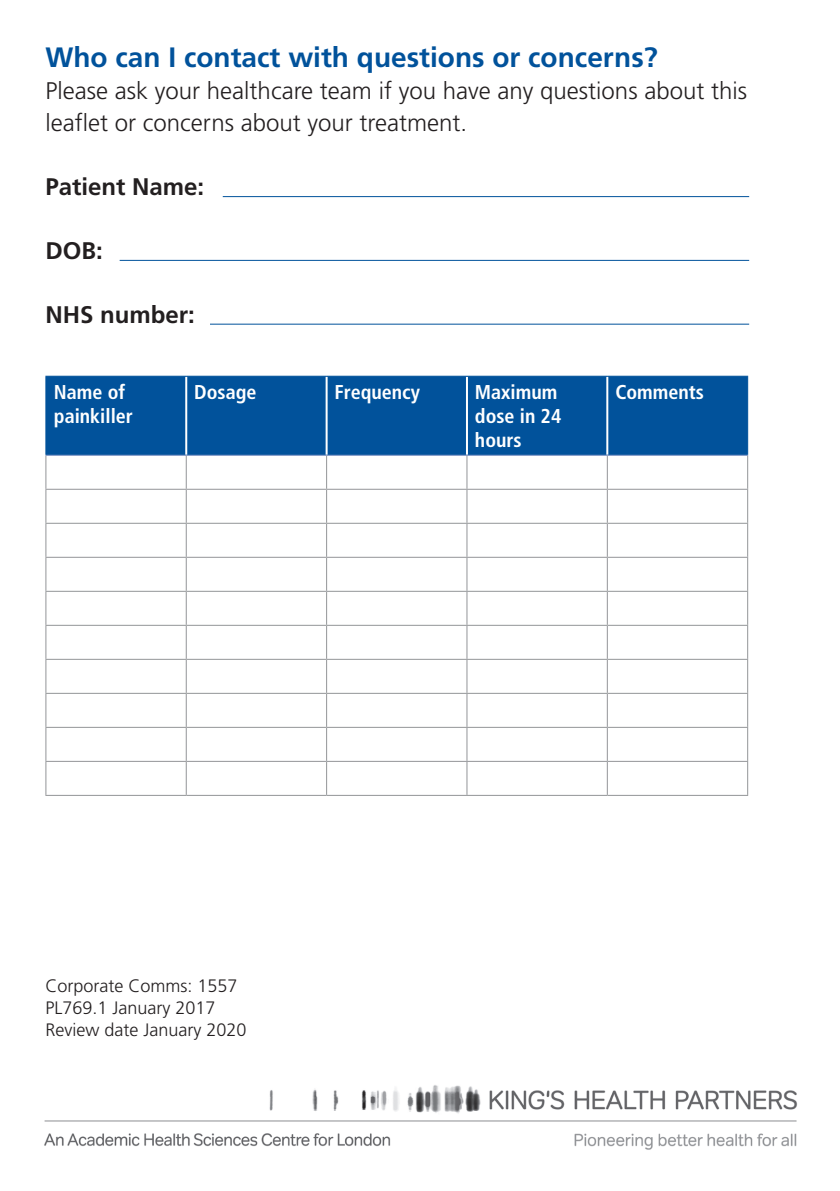
<style>
.page{position:relative;width:840px;height:1191px;background:#fff}
.page>*{position:absolute;margin:0;border:0;box-sizing:border-box;transform-origin:0 0}
.t1{font:700 28px "Frutiger";color:#01529b}
.t2{font:300 24px/32px "Frutiger";color:#231f20}
.t3{font:700 24px "Frutiger";color:#231f20}
.t4{font:700 condensed 20px/24px "Frutiger";color:#fff}
.t5{font:300 18px/21.6px "Frutiger";color:#231f20}
</style>
<div class="page">
<img style="left:44px;top:1085px;width:753px;height:65px">
<div style="left:46px;top:377px;width:700px;height:78px;background:#01529b"></div>
<hr style="left:185px;top:377px;width:2px;height:78px;background:#fff">
<hr style="left:325px;top:377px;width:2px;height:78px;background:#fff">
<hr style="left:465px;top:377px;width:2px;height:78px;background:#fff">
<hr style="left:606px;top:377px;width:2px;height:78px;background:#fff">
<hr style="left:45px;top:376px;width:141px;height:1px;background:#01529b">
<hr style="left:45px;top:377px;width:1px;height:78px;background:#01529b">
<hr style="left:186px;top:376px;width:140px;height:1px;background:#01529b">
<hr style="left:326px;top:376px;width:140px;height:1px;background:#01529b">
<hr style="left:466px;top:376px;width:141px;height:1px;background:#01529b">
<hr style="left:607px;top:376px;width:140px;height:1px;background:#01529b">
<hr style="left:746px;top:377px;width:1px;height:78px;background:#01529b">
<hr style="left:45px;top:455px;width:141px;height:1px;background:#7b91c4">
<hr style="left:186px;top:455px;width:140px;height:1px;background:#7b91c4">
<hr style="left:326px;top:455px;width:140px;height:1px;background:#7b91c4">
<hr style="left:466px;top:455px;width:141px;height:1px;background:#7b91c4">
<hr style="left:607px;top:455px;width:140px;height:1px;background:#7b91c4">
<hr style="left:45px;top:456px;width:1px;height:33px;background:#939598">
<hr style="left:186px;top:456px;width:1px;height:33px;background:#939598">
<hr style="left:326px;top:456px;width:1px;height:33px;background:#939598">
<hr style="left:466px;top:456px;width:1px;height:33px;background:#939598">
<hr style="left:606px;top:456px;width:1px;height:33px;background:#939598">
<hr style="left:746px;top:456px;width:1px;height:33px;background:#939598">
<hr style="left:45px;top:489px;width:141px;height:1px;background:#939598">
<hr style="left:45px;top:490px;width:1px;height:33px;background:#939598">
<hr style="left:186px;top:489px;width:140px;height:1px;background:#939598">
<hr style="left:186px;top:490px;width:1px;height:33px;background:#939598">
<hr style="left:326px;top:489px;width:140px;height:1px;background:#939598">
<hr style="left:326px;top:490px;width:1px;height:33px;background:#939598">
<hr style="left:466px;top:489px;width:141px;height:1px;background:#939598">
<hr style="left:466px;top:490px;width:1px;height:33px;background:#939598">
<hr style="left:607px;top:489px;width:140px;height:1px;background:#939598">
<hr style="left:606px;top:490px;width:1px;height:33px;background:#939598">
<hr style="left:746px;top:490px;width:1px;height:33px;background:#939598">
<hr style="left:45px;top:523px;width:141px;height:1px;background:#939598">
<hr style="left:45px;top:524px;width:1px;height:33px;background:#939598">
<hr style="left:186px;top:523px;width:140px;height:1px;background:#939598">
<hr style="left:186px;top:524px;width:1px;height:33px;background:#939598">
<hr style="left:326px;top:523px;width:140px;height:1px;background:#939598">
<hr style="left:326px;top:524px;width:1px;height:33px;background:#939598">
<hr style="left:466px;top:523px;width:141px;height:1px;background:#939598">
<hr style="left:466px;top:524px;width:1px;height:33px;background:#939598">
<hr style="left:607px;top:523px;width:140px;height:1px;background:#939598">
<hr style="left:606px;top:524px;width:1px;height:33px;background:#939598">
<hr style="left:746px;top:524px;width:1px;height:33px;background:#939598">
<hr style="left:45px;top:557px;width:141px;height:1px;background:#939598">
<hr style="left:45px;top:558px;width:1px;height:33px;background:#939598">
<hr style="left:186px;top:557px;width:140px;height:1px;background:#939598">
<hr style="left:186px;top:558px;width:1px;height:33px;background:#939598">
<hr style="left:326px;top:557px;width:140px;height:1px;background:#939598">
<hr style="left:326px;top:558px;width:1px;height:33px;background:#939598">
<hr style="left:466px;top:557px;width:141px;height:1px;background:#939598">
<hr style="left:466px;top:558px;width:1px;height:33px;background:#939598">
<hr style="left:607px;top:557px;width:140px;height:1px;background:#939598">
<hr style="left:606px;top:558px;width:1px;height:33px;background:#939598">
<hr style="left:746px;top:558px;width:1px;height:33px;background:#939598">
<hr style="left:45px;top:591px;width:141px;height:1px;background:#939598">
<hr style="left:45px;top:592px;width:1px;height:33px;background:#939598">
<hr style="left:186px;top:591px;width:140px;height:1px;background:#939598">
<hr style="left:186px;top:592px;width:1px;height:33px;background:#939598">
<hr style="left:326px;top:591px;width:140px;height:1px;background:#939598">
<hr style="left:326px;top:592px;width:1px;height:33px;background:#939598">
<hr style="left:466px;top:591px;width:141px;height:1px;background:#939598">
<hr style="left:466px;top:592px;width:1px;height:33px;background:#939598">
<hr style="left:607px;top:591px;width:140px;height:1px;background:#939598">
<hr style="left:606px;top:592px;width:1px;height:33px;background:#939598">
<hr style="left:746px;top:592px;width:1px;height:33px;background:#939598">
<hr style="left:45px;top:625px;width:141px;height:1px;background:#939598">
<hr style="left:45px;top:626px;width:1px;height:33px;background:#939598">
<hr style="left:186px;top:625px;width:140px;height:1px;background:#939598">
<hr style="left:186px;top:626px;width:1px;height:33px;background:#939598">
<hr style="left:326px;top:625px;width:140px;height:1px;background:#939598">
<hr style="left:326px;top:626px;width:1px;height:33px;background:#939598">
<hr style="left:466px;top:625px;width:141px;height:1px;background:#939598">
<hr style="left:466px;top:626px;width:1px;height:33px;background:#939598">
<hr style="left:607px;top:625px;width:140px;height:1px;background:#939598">
<hr style="left:606px;top:626px;width:1px;height:33px;background:#939598">
<hr style="left:746px;top:626px;width:1px;height:33px;background:#939598">
<hr style="left:45px;top:659px;width:141px;height:1px;background:#939598">
<hr style="left:45px;top:660px;width:1px;height:33px;background:#939598">
<hr style="left:186px;top:659px;width:140px;height:1px;background:#939598">
<hr style="left:186px;top:660px;width:1px;height:33px;background:#939598">
<hr style="left:326px;top:659px;width:140px;height:1px;background:#939598">
<hr style="left:326px;top:660px;width:1px;height:33px;background:#939598">
<hr style="left:466px;top:659px;width:141px;height:1px;background:#939598">
<hr style="left:466px;top:660px;width:1px;height:33px;background:#939598">
<hr style="left:607px;top:659px;width:140px;height:1px;background:#939598">
<hr style="left:606px;top:660px;width:1px;height:33px;background:#939598">
<hr style="left:746px;top:660px;width:1px;height:33px;background:#939598">
<hr style="left:45px;top:693px;width:141px;height:1px;background:#939598">
<hr style="left:45px;top:694px;width:1px;height:33px;background:#939598">
<hr style="left:186px;top:693px;width:140px;height:1px;background:#939598">
<hr style="left:186px;top:694px;width:1px;height:33px;background:#939598">
<hr style="left:326px;top:693px;width:140px;height:1px;background:#939598">
<hr style="left:326px;top:694px;width:1px;height:33px;background:#939598">
<hr style="left:466px;top:693px;width:141px;height:1px;background:#939598">
<hr style="left:466px;top:694px;width:1px;height:33px;background:#939598">
<hr style="left:607px;top:693px;width:140px;height:1px;background:#939598">
<hr style="left:606px;top:694px;width:1px;height:33px;background:#939598">
<hr style="left:746px;top:694px;width:1px;height:33px;background:#939598">
<hr style="left:45px;top:727px;width:141px;height:1px;background:#939598">
<hr style="left:45px;top:728px;width:1px;height:33px;background:#939598">
<hr style="left:186px;top:727px;width:140px;height:1px;background:#939598">
<hr style="left:186px;top:728px;width:1px;height:33px;background:#939598">
<hr style="left:326px;top:727px;width:140px;height:1px;background:#939598">
<hr style="left:326px;top:728px;width:1px;height:33px;background:#939598">
<hr style="left:466px;top:727px;width:141px;height:1px;background:#939598">
<hr style="left:466px;top:728px;width:1px;height:33px;background:#939598">
<hr style="left:607px;top:727px;width:140px;height:1px;background:#939598">
<hr style="left:606px;top:728px;width:1px;height:33px;background:#939598">
<hr style="left:746px;top:728px;width:1px;height:33px;background:#939598">
<hr style="left:45px;top:761px;width:141px;height:1px;background:#939598">
<hr style="left:45px;top:762px;width:1px;height:33px;background:#939598">
<hr style="left:186px;top:761px;width:140px;height:1px;background:#939598">
<hr style="left:186px;top:762px;width:1px;height:33px;background:#939598">
<hr style="left:326px;top:761px;width:140px;height:1px;background:#939598">
<hr style="left:326px;top:762px;width:1px;height:33px;background:#939598">
<hr style="left:466px;top:761px;width:141px;height:1px;background:#939598">
<hr style="left:466px;top:762px;width:1px;height:33px;background:#939598">
<hr style="left:607px;top:761px;width:140px;height:1px;background:#939598">
<hr style="left:606px;top:762px;width:1px;height:33px;background:#939598">
<hr style="left:746px;top:762px;width:1px;height:33px;background:#939598">
<hr style="left:45px;top:795px;width:141px;height:1px;background:#939598">
<hr style="left:186px;top:795px;width:140px;height:1px;background:#939598">
<hr style="left:326px;top:795px;width:140px;height:1px;background:#939598">
<hr style="left:466px;top:795px;width:141px;height:1px;background:#939598">
<hr style="left:607px;top:795px;width:140px;height:1px;background:#939598">
<hr style="left:223px;top:196px;width:525px;height:1px;background:#01529b">
<hr style="left:120px;top:260px;width:628px;height:1px;background:#01529b">
<hr style="left:210px;top:324px;width:538px;height:1px;background:#01529b">
<p class="t1" style="left:45px;top:41px;width:613px">Who can I contact with questions or concerns?</p>
<p class="t2" style="left:45px;top:75px;width:702px">Please ask your healthcare team if you have any questions about this leaflet or concerns about your treatment.</p>
<p class="t3" style="left:45px;top:173px;width:160px">Patient Name:</p>
<p class="t3" style="left:45px;top:237px;width:59px">DOB:</p>
<p class="t3" style="left:45px;top:301px;width:151px">NHS number:</p>
<p class="t4" style="left:54px;top:380px;width:80px">Name of painkiller</p>
<p class="t4" style="left:194px;top:380px;width:64px">Dosage</p>
<p class="t4" style="left:334px;top:380px;width:87px">Frequency</p>
<p class="t4" style="left:474px;top:380px;width:88px">Maximum dose in 24 hours</p>
<p class="t4" style="left:615px;top:380px;width:90px">Comments</p>
<p class="t5" style="left:45px;top:975px;width:203px">Corporate Comms: 1557<br>PL769.1 January 2017<br>Review date January 2020</p>
</div>
